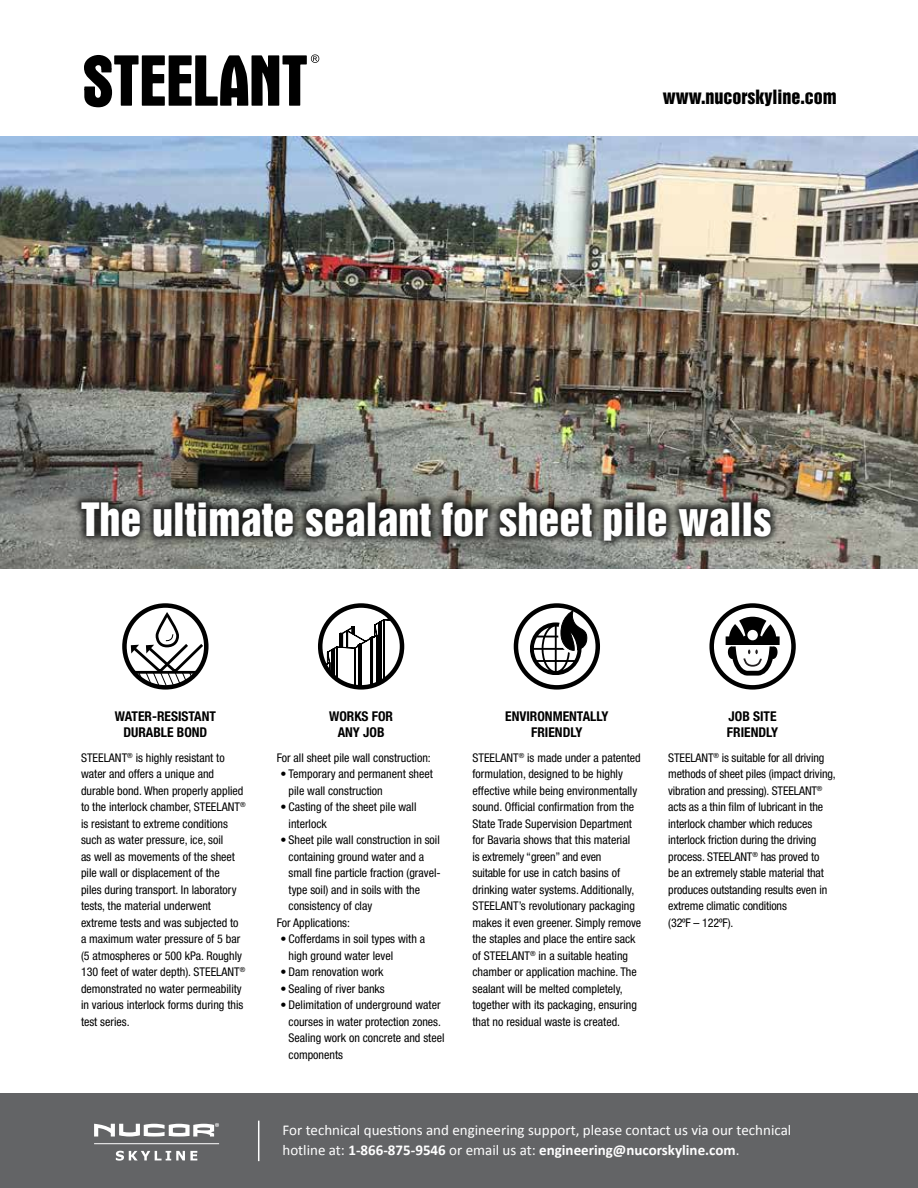
<style>
.page{position:relative;width:918px;height:1188px;background:#fff}
.page>*{position:absolute;margin:0;border:0;box-sizing:border-box;transform-origin:0 0}
.t1{font:42px "Helvetica Inserat";color:#fff}
.t2{font:18px "Helvetica Inserat";color:#000}
.t3{font:15px/19.5px "Calibri";color:#fff}
.t4{font:700 condensed 13.5px/16.2px "Helvetica Neue LT Std";color:#000;text-align:center}
.t5{font:condensed 12px/16.5px "Helvetica Neue LT Std";color:#000}
.s1{font-weight:700}
</style>
<div class="page">
<img style="left:0;top:136px;width:918px;height:432px">
<svg style="left:84px;top:54px;width:235px;height:53px"></svg>
<div style="left:72px;top:492px;width:708px;height:58px;background:#000;opacity:.75"></div>
<div style="left:156px;top:613px;width:23px;height:34px;border:3px solid #000;border-radius:10px"></div>
<svg style="left:124px;top:633px;width:80px;height:52px"></svg>
<div style="left:122px;top:603px;width:87px;height:87px;border:4px solid #000;border-radius:50%"></div>
<svg style="left:320px;top:606px;width:82px;height:80px"></svg>
<div style="left:318px;top:603px;width:86px;height:87px;border:4px solid #000;border-radius:50%"></div>
<svg style="left:516px;top:606px;width:82px;height:81px"></svg>
<svg style="left:530px;top:611px;width:57px;height:64px"></svg>
<div style="left:514px;top:603px;width:86px;height:87px;border:4px solid #000;border-radius:50%"></div>
<svg style="left:712px;top:606px;width:82px;height:81px"></svg>
<svg style="left:726px;top:617px;width:54px;height:59px"></svg>
<div style="left:709px;top:603px;width:87px;height:87px;border:4px solid #000;border-radius:50%"></div>
<div style="left:0;top:1094px;width:918px;height:94px;background:#636466"></div>
<hr style="left:258px;top:1121px;width:1px;height:40px;background:#fff">
<svg style="left:116px;top:1151px;width:81px;height:10px"></svg>
<svg style="left:94px;top:1123px;width:125px;height:14px"></svg>
<hr style="left:94px;top:1143px;width:125px;height:1px;background:#fff">
<h2 class="t2" style="left:663px;top:87px;width:176px">www.nucorskyline.com</h2>
<h1 class="t1" style="left:81px;top:494px;width:692px">The ultimate sealant for sheet pile walls</h1>
<p class="t4" style="left:115px;top:708px;width:103px">WATER-RESISTANT<br>DURABLE BOND</p>
<p class="t5" style="left:81px;top:749px;width:166px">STEELANT<sup>®</sup> is highly resistant to water and offers a unique and durable bond. When properly applied to the interlock chamber, STEELANT<sup>® </sup>is resistant to extreme conditions such as water pressure, ice, soil<br>as well as movements of the sheet pile wall or displacement of the<br>piles during transport. In laboratory tests, the material underwent extreme tests and was subjected to a maximum water pressure of 5 bar (5 atmospheres or 500 kPa. Roughly<br>130 feet of water depth). STEELANT<sup>® </sup>demonstrated no water permeability in various interlock forms during this test series.</p>
<p class="t4" style="left:329px;top:708px;width:66px">WORKS FOR<br>ANY JOB</p>
<p class="t5" style="left:277px;top:749px;width:156px">For all sheet pile wall construction:</p>
<p class="t5" style="left:289px;top:766px;width:146px;text-indent:-8px">• Temporary and permanent sheet pile wall construction</p>
<p class="t5" style="left:289px;top:799px;width:129px;text-indent:-8px">• Casting of the sheet pile wall interlock</p>
<p class="t5" style="left:281px;top:832px;width:161px">• Sheet pile wall construction in soil</p>
<p class="t5" style="left:289px;top:848px;width:137px">containing ground water and a</p>
<p class="t5" style="left:289px;top:865px;width:154px">small fine particle fraction (gravel-</p>
<p class="t5" style="left:289px;top:881px;width:133px">type soil) and in soils with the</p>
<p class="t5" style="left:289px;top:898px;width:85px">consistency of clay</p>
<p class="t5" style="left:277px;top:914px;width:75px">For Applications:</p>
<p class="t5" style="left:289px;top:931px;width:138px;text-indent:-8px">• Cofferdams in soil types with a high ground water level</p>
<p class="t5" style="left:281px;top:964px;width:105px">• Dam renovation work</p>
<p class="t5" style="left:281px;top:980px;width:106px">• Sealing of river banks</p>
<p class="t5" style="left:289px;top:997px;width:157px;text-indent:-8px">• Delimitation of underground water courses in water protection zones.<br>Sealing work on concrete and steel components</p>
<p class="t4" style="left:505px;top:708px;width:105px">ENVIRONMENTALLY<br>FRIENDLY</p>
<p class="t5" style="left:472px;top:749px;width:170px">STEELANT<sup>®</sup> is made under a patented formulation, designed to be highly effective while being environmentally sound. Official confirmation from the State Trade Supervision Department for Bavaria shows that this material<br>is extremely “green” and even<br>suitable for use in catch basins of drinking water systems. Additionally, STEELANT’s revolutionary packaging makes it even greener. Simply remove the staples and place the entire sack of STEELANT<sup>®</sup> in a suitable heating chamber or application machine. The sealant will be melted completely, together with its packaging, ensuring that no residual waste is created.</p>
<p class="t4" style="left:727px;top:708px;width:53px;text-align:left">JOB SITE<br>FRIENDLY</p>
<p class="t5" style="left:668px;top:749px;width:169px">STEELANT<sup>®</sup> is suitable for all driving methods of sheet piles (impact driving, vibration and pressing). STEELANT<sup>® </sup>acts as a thin film of lubricant in the interlock chamber which reduces interlock friction during the driving process. STEELANT<sup>®</sup> has proved to<br>be an extremely stable material that produces outstanding results even in extreme climatic conditions<br>(32ºF – 122ºF).</p>
<p class="t3" style="left:282px;top:1120px;width:510px">For technical questions and engineering support, please contact us via our technical hotline at: <span class="s1">1-866-875-9546</span> or email us at: <span class="s1">engineering@nucorskyline.com</span>.</p>
</div>
